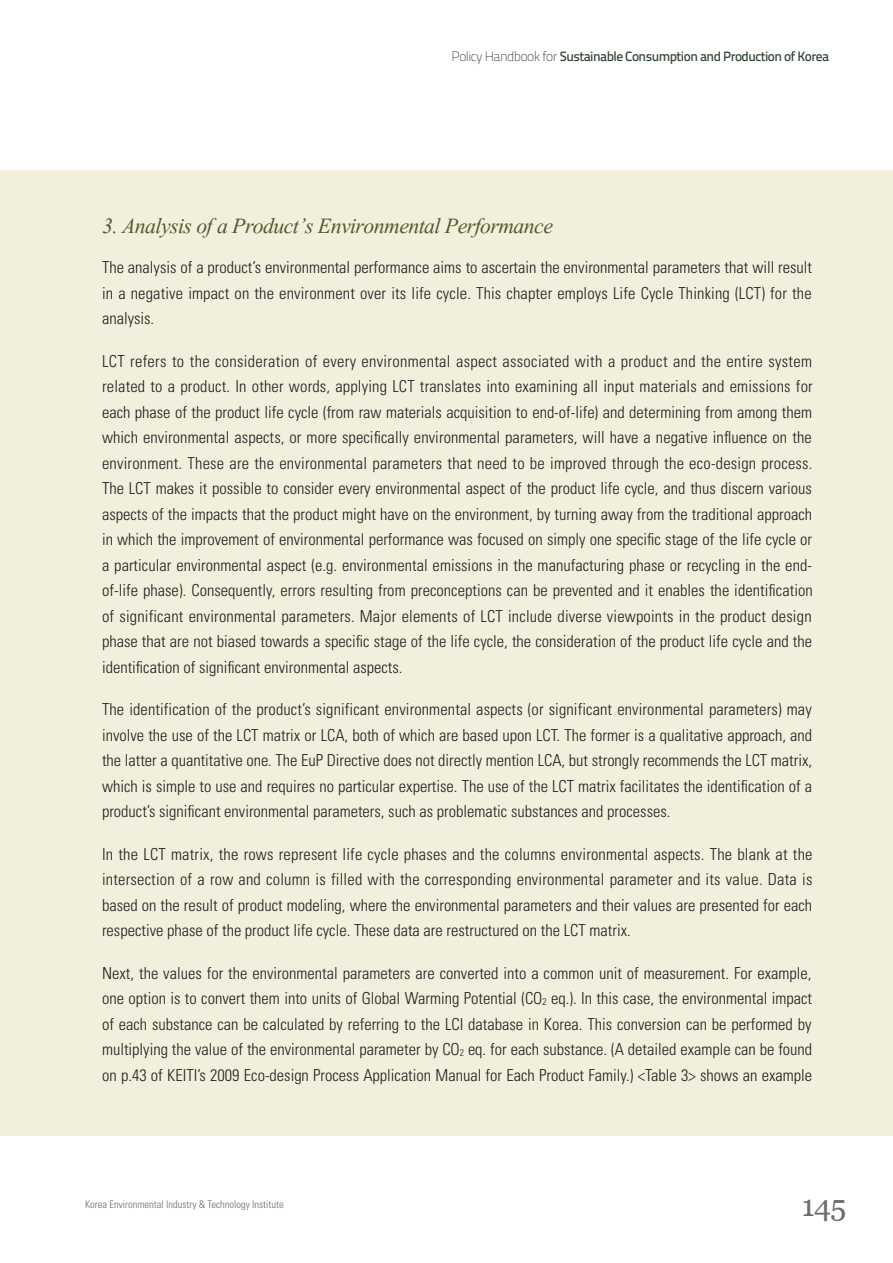
<style>
.page{position:relative;width:893px;height:1263px;background:#fff}
.page>*{position:absolute;margin:0;border:0;box-sizing:border-box;transform-origin:0 0}
.t1{font:30px "Vani";color:#6c6d70}
.제목설명{font:27px "Vijaya";letter-spacing:-.02em;color:#4f5b30}
.본문{font:300 condensed 16.5px/25.5px "Univers LT Std";color:#231f20;text-align:justify}
.t2{font:13.5px "Titillium Text 14 L 600 wt";letter-spacing:-.04em;color:#2e4433}
.t3{font:300 condensed 10.5px "Univers LT Std";color:#6c6d70}
.s1{font-family:"Titillium Text 14 L";font-weight:700;color:#231f20}
.s2{font-size:9.6px}
</style>
<div class="page">
<div style="left:0;top:170px;width:893px;height:965px;background:#f2efdc"></div>
<p class="t2" style="left:452px;top:48px;width:379px"><span class="s1">Policy Handbook for</span> Sustainable Consumption and Production of Korea</p>
<p class="제목설명" style="left:102px;top:205px;width:452px">3. Analysis of a Product’s Environmental Performance</p>
<p class="본문" style="left:102px;top:255px;width:712px">The analysis of a product’s environmental performance aims to ascertain the environmental parameters that will result in a negative impact on the environment over its life cycle. This chapter employs Life Cycle Thinking (LCT) for the analysis.</p>
<p class="본문" style="left:102px;top:348px;width:712px">LCT refers to the consideration of every environmental aspect associated with a product and the entire system related to a product. In other words, applying LCT translates into examining all input materials and emissions for each phase of the product life cycle (from raw materials acquisition to end-of-life) and determining from among them which environmental aspects, or more specifically environmental parameters, will have a negative influence on the environment. These are the environmental parameters that need to be improved through the eco-design process.<br>The LCT makes it possible to consider every environmental aspect of the product life cycle, and thus discern various aspects of the impacts that the product might have on the environment, by turning away from the traditional approach in which the improvement of environmental performance was focused on simply one specific stage of the life cycle or a particular environmental aspect (e.g. environmental emissions in the manufacturing phase or recycling in the end&shy;of-life phase). Consequently, errors resulting from preconceptions can be prevented and it enables the identification of significant environmental parameters. Major elements of LCT include diverse viewpoints in the product design phase that are not biased towards a specific stage of the life cycle, the consideration of the product life cycle and the identification of significant environmental aspects.</p>
<p class="본문" style="left:102px;top:697px;width:712px">The identification of the product’s significant environmental aspects (or significant environmental parameters) may involve the use of the LCT matrix or LCA, both of which are based upon LCT. The former is a qualitative approach, and the latter a quantitative one. The EuP Directive does not directly mention LCA, but strongly recommends the LCT matrix, which is simple to use and requires no particular expertise. The use of the LCT matrix facilitates the identification of a product’s significant environmental parameters, such as problematic substances and processes.</p>
<p class="본문" style="left:102px;top:841px;width:712px">In the LCT matrix, the rows represent life cycle phases and the columns environmental aspects. The blank at the intersection of a row and column is filled with the corresponding environmental parameter and its value. Data is based on the result of product modeling, where the environmental parameters and their values are presented for each respective phase of the product life cycle. These data are restructured on the LCT matrix.</p>
<p class="본문" style="left:102px;top:960px;width:712px">Next, the values for the environmental parameters are converted into a common unit of measurement. For example, one option is to convert them into units of Global Warming Potential (CO<span class="s2">2</span> eq.). In this case, the environmental impact of each substance can be calculated by referring to the LCI database in Korea. This conversion can be performed by multiplying the value of the environmental parameter by CO<span class="s2">2</span> eq. for each substance. (A detailed example can be found on p.43 of KEITI’s 2009 Eco-design Process Application Manual for Each Product Family.) &lt;Table 3&gt; shows an example</p>
<p class="t3" style="left:85px;top:1198px;width:200px">Korea Environmental Industry &amp; Technology Institute</p>
<h1 class="t1" style="left:802px;top:1188px;width:46px">145</h1>
</div>
